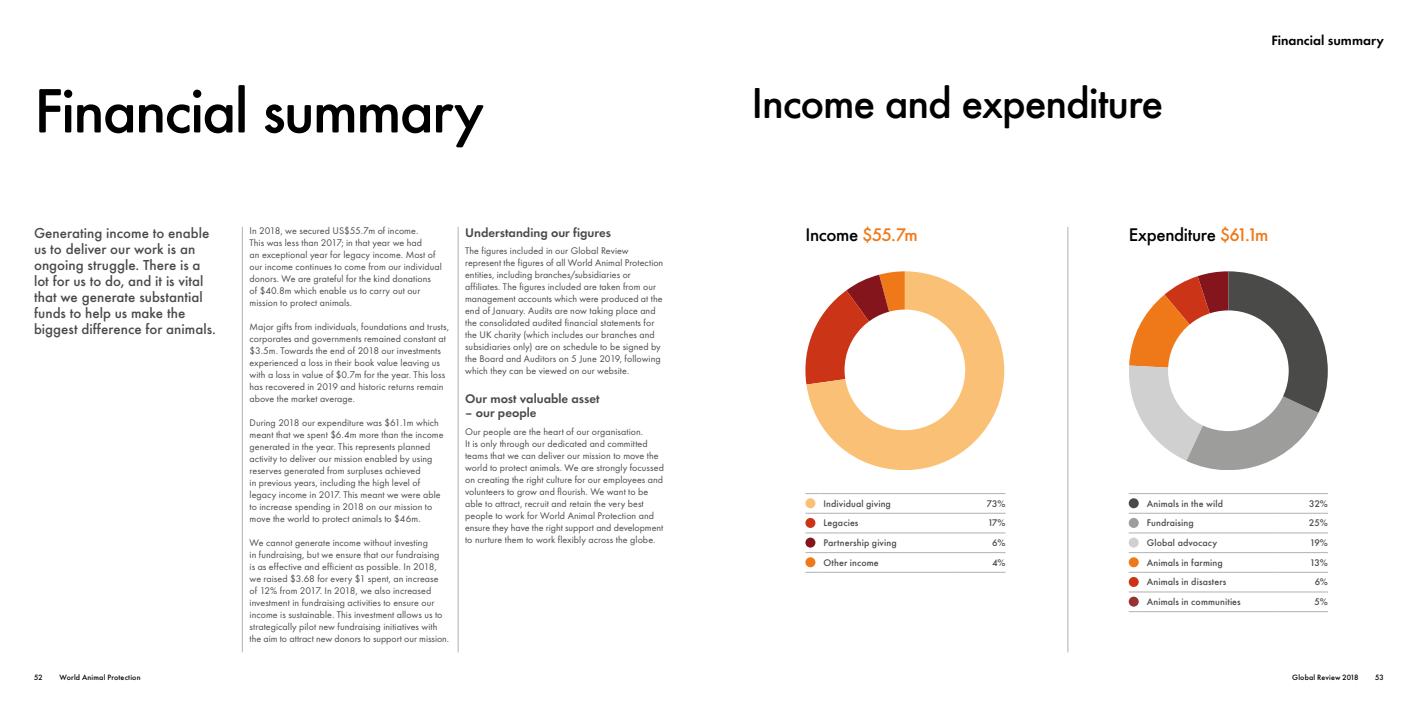
<style>
.page{position:relative;width:1418px;height:709px;background:#fff}
.page>*{position:absolute;margin:0;border:0;box-sizing:border-box;transform-origin:0 0}
.t1{font:500 65px "Futura Round";letter-spacing:-.03em;color:#000}
.t2{font:500 45px "Futura Round";letter-spacing:-.025em;color:#000}
.t3{font:500 19px "Futura Round";letter-spacing:-.02em;color:#000}
.t4{font:500 15px/16px "Futura Round";color:#4a4a49}
.t5{font:600 14px "Futura Round";color:#000}
.t6{font:600 13px "Futura Round";color:#4a4a49}
.t7{font:10px/12px "Futura Round";letter-spacing:.005em;color:#4a4a49}
.t8{font:500 10px "Futura Round";letter-spacing:.01em;color:#4a4a49}
.t9{font:500 8px "Futura Round";letter-spacing:.02em;color:#000}
.s1{color:#ef7918}
</style>
<div class="page">
<svg style="left:805px;top:271px;width:199px;height:199px"></svg>
<div style="left:844px;top:309px;width:121px;height:121px;background:#fff;border-radius:50%"></div>
<svg style="left:1129px;top:271px;width:198px;height:199px"></svg>
<div style="left:1167px;top:310px;width:121px;height:121px;background:#fff;border-radius:50%"></div>
<hr style="left:242px;top:227px;width:1px;height:425px;background:#b3b2b2">
<hr style="left:458px;top:227px;width:1px;height:425px;background:#b3b2b2">
<hr style="left:1067px;top:227px;width:1px;height:425px;background:#b3b2b2">
<svg style="left:805px;top:493px;width:14px;height:1px"></svg>
<hr style="left:819px;top:493px;width:134px;height:1px;background:#b3b2b2">
<hr style="left:953px;top:493px;width:52px;height:1px;background:#b3b2b2">
<svg style="left:805px;top:513px;width:14px;height:1px"></svg>
<hr style="left:819px;top:513px;width:134px;height:1px;background:#b3b2b2">
<hr style="left:953px;top:513px;width:52px;height:1px;background:#b3b2b2">
<svg style="left:805px;top:533px;width:14px;height:1px"></svg>
<hr style="left:819px;top:533px;width:134px;height:1px;background:#b3b2b2">
<hr style="left:953px;top:533px;width:52px;height:1px;background:#b3b2b2">
<svg style="left:805px;top:552px;width:14px;height:1px"></svg>
<hr style="left:819px;top:552px;width:134px;height:1px;background:#b3b2b2">
<hr style="left:953px;top:552px;width:52px;height:1px;background:#b3b2b2">
<svg style="left:805px;top:572px;width:14px;height:1px"></svg>
<hr style="left:819px;top:572px;width:134px;height:1px;background:#b3b2b2">
<hr style="left:953px;top:572px;width:52px;height:1px;background:#b3b2b2">
<div style="left:805px;top:498px;width:10px;height:10px;background:#fac075;border-radius:50%"></div>
<div style="left:805px;top:518px;width:10px;height:10px;background:#cc3417;border-radius:50%"></div>
<div style="left:805px;top:537px;width:10px;height:10px;background:#84151c;border-radius:50%"></div>
<div style="left:805px;top:557px;width:10px;height:10px;background:#ef7918;border-radius:50%"></div>
<svg style="left:1128px;top:493px;width:14px;height:1px"></svg>
<hr style="left:1142px;top:493px;width:135px;height:1px;background:#b3b2b2">
<hr style="left:1277px;top:493px;width:50px;height:1px;background:#b3b2b2">
<svg style="left:1128px;top:513px;width:14px;height:1px"></svg>
<hr style="left:1142px;top:513px;width:135px;height:1px;background:#b3b2b2">
<hr style="left:1277px;top:513px;width:50px;height:1px;background:#b3b2b2">
<svg style="left:1129px;top:533px;width:13px;height:1px"></svg>
<hr style="left:1142px;top:533px;width:135px;height:1px;background:#b3b2b2">
<hr style="left:1277px;top:533px;width:50px;height:1px;background:#b3b2b2">
<svg style="left:1128px;top:552px;width:14px;height:1px"></svg>
<hr style="left:1142px;top:552px;width:135px;height:1px;background:#b3b2b2">
<hr style="left:1277px;top:552px;width:50px;height:1px;background:#b3b2b2">
<svg style="left:1128px;top:572px;width:14px;height:1px"></svg>
<hr style="left:1142px;top:572px;width:135px;height:1px;background:#b3b2b2">
<hr style="left:1277px;top:572px;width:50px;height:1px;background:#b3b2b2">
<svg style="left:1129px;top:592px;width:13px;height:1px"></svg>
<hr style="left:1142px;top:592px;width:135px;height:1px;background:#b3b2b2">
<hr style="left:1277px;top:592px;width:50px;height:1px;background:#b3b2b2">
<svg style="left:1128px;top:611px;width:14px;height:1px"></svg>
<hr style="left:1142px;top:611px;width:135px;height:1px;background:#b3b2b2">
<hr style="left:1277px;top:611px;width:50px;height:1px;background:#b3b2b2">
<div style="left:1128px;top:498px;width:10px;height:10px;background:#4a4a49;border-radius:50%"></div>
<div style="left:1128px;top:518px;width:10px;height:10px;background:#9d9d9c;border-radius:50%"></div>
<div style="left:1128px;top:537px;width:10px;height:10px;background:#d0d0d0;border-radius:50%"></div>
<div style="left:1128px;top:557px;width:10px;height:10px;background:#ef7918;border-radius:50%"></div>
<div style="left:1128px;top:577px;width:10px;height:10px;background:#cc3417;border-radius:50%"></div>
<svg style="left:1128px;top:596px;width:10px;height:10px"></svg>
<h1 class="t1" style="left:34px;top:63px;width:452px">Financial summary</h1>
<h2 class="t2" style="left:751px;top:70px;width:413px">Income and expenditure</h2>
<h3 class="t5" style="left:1271px;top:29px;width:114px">Financial summary</h3>
<h3 class="t4" style="left:34px;top:224px;width:183px">Generating income to enable us to deliver our work is an ongoing struggle. There is a lot for us to do, and it is vital that we generate substantial funds to help us make the biggest difference for animals.</h3>
<p class="t7" style="left:249px;top:224px;width:194px">In 2018, we secured US$55.7m of income.<br>This was less than 2017; in that year we had<br>an exceptional year for legacy income. Most of our income continues to come from our individual donors. We are grateful for the kind donations<br>of $40.8m which enable us to carry out our mission to protect animals.</p>
<p class="t7" style="left:249px;top:320px;width:201px">Major gifts from individuals, foundations and trusts, corporates and governments remained constant at $3.5m. Towards the end of 2018 our investments experienced a loss in their book value leaving us with a loss in value of $0.7m for the year. This loss has recovered in 2019 and historic returns remain above the market average.</p>
<p class="t7" style="left:249px;top:416px;width:196px">During 2018 our expenditure was $61.1m which meant that we spent $6.4m more than the income generated in the year. This represents planned activity to deliver our mission enabled by using reserves generated from surpluses achieved<br>in previous years, including the high level of legacy income in 2017. This meant we were able to increase spending in 2018 on our mission to move the world to protect animals to $46m.</p>
<p class="t7" style="left:249px;top:536px;width:201px">We cannot generate income without investing<br>in fundraising, but we ensure that our fundraising<br>is as effective and efficient as possible. In 2018, we raised $3.68 for every $1 spent, an increase<br>of 12% from 2017. In 2018, we also increased investment in fundraising activities to ensure our income is sustainable. This investment allows us to strategically pilot new fundraising initiatives with the aim to attract new donors to support our mission.</p>
<h3 class="t6" style="left:465px;top:222px;width:147px">Understanding our figures</h3>
<p class="t7" style="left:465px;top:244px;width:200px">The figures included in our Global Review represent the figures of all World Animal Protection entities, including branches/subsidiaries or affiliates. The figures included are taken from our management accounts which were produced at the end of January. Audits are now taking place and the consolidated audited financial statements for the UK charity (which includes our branches and subsidiaries only) are on schedule to be signed by the Board and Auditors on 5 June 2019, following which they can be viewed on our website.</p>
<h3 class="t6" style="left:465px;top:389px;width:136px">Our most valuable asset</h3>
<h3 class="t6" style="left:465px;top:403px;width:73px">– our people</h3>
<p class="t7" style="left:465px;top:425px;width:200px">Our people are the heart of our organisation.<br>It is only through our dedicated and committed teams that we can deliver our mission to move the world to protect animals. We are strongly focussed on creating the right culture for our employees and volunteers to grow and flourish. We want to be able to attract, recruit and retain the very best people to work for World Animal Protection and ensure they have the right support and development to nurture them to work flexibly across the globe.</p>
<h3 class="t3" style="left:805px;top:220px;width:114px">Income <span class="s1">$55.7m</span></h3>
<h3 class="t3" style="left:1128px;top:220px;width:141px">Expenditure <span class="s1">$61.1m</span></h3>
<p class="t8" style="left:823px;top:496px;width:69px">Individual giving</p>
<p class="t8" style="left:986px;top:496px;width:20px">73%</p>
<p class="t8" style="left:823px;top:515px;width:37px">Legacies</p>
<p class="t8" style="left:988px;top:515px;width:18px">17%</p>
<p class="t8" style="left:823px;top:535px;width:75px">Partnership giving</p>
<p class="t8" style="left:992px;top:535px;width:15px">6%</p>
<p class="t8" style="left:823px;top:555px;width:57px">Other income</p>
<p class="t8" style="left:992px;top:555px;width:15px">4%</p>
<p class="t8" style="left:1146px;top:496px;width:78px">Animals in the wild</p>
<p class="t8" style="left:1309px;top:496px;width:20px">32%</p>
<p class="t8" style="left:1146px;top:515px;width:49px">Fundraising</p>
<p class="t8" style="left:1309px;top:515px;width:20px">25%</p>
<p class="t8" style="left:1146px;top:535px;width:72px">Global advocacy</p>
<p class="t8" style="left:1310px;top:535px;width:19px">19%</p>
<p class="t8" style="left:1146px;top:555px;width:77px">Animals in farming</p>
<p class="t8" style="left:1310px;top:555px;width:19px">13%</p>
<p class="t8" style="left:1146px;top:574px;width:81px">Animals in disasters</p>
<p class="t8" style="left:1314px;top:574px;width:15px">6%</p>
<p class="t8" style="left:1146px;top:594px;width:95px">Animals in communities</p>
<p class="t8" style="left:1314px;top:594px;width:15px">5%</p>
<p class="t9" style="left:34px;top:671px;width:10px">52</p>
<p class="t9" style="left:60px;top:671px;width:82px">World Animal Protection</p>
<p class="t9" style="left:1292px;top:671px;width:68px">Global Review 2018</p>
<p class="t9" style="left:1375px;top:671px;width:10px">53</p>
</div>
